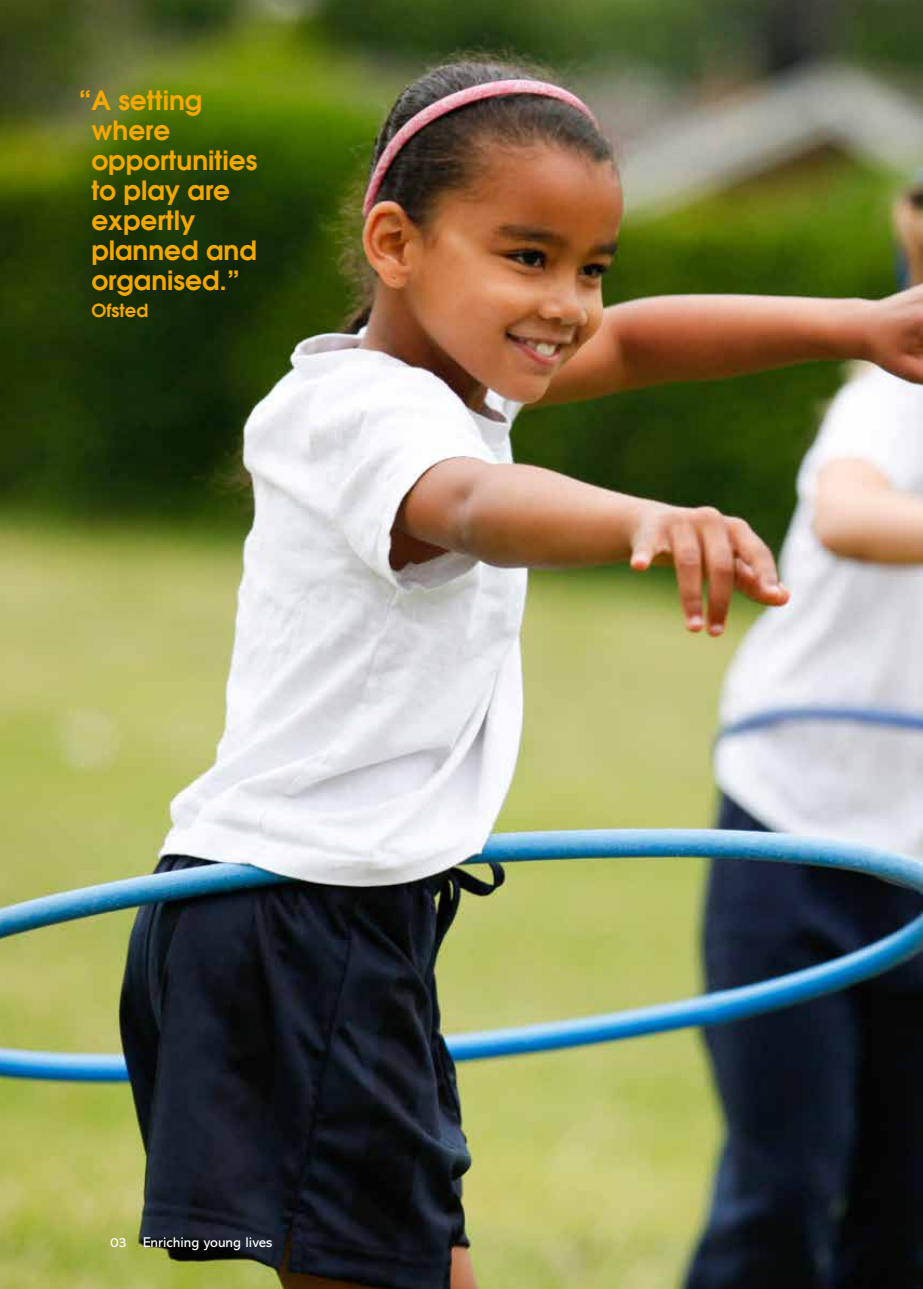
<style>
.page{position:relative;width:923px;height:1289px;background:#fff}
.page>*{position:absolute;margin:0;border:0;box-sizing:border-box;transform-origin:0 0}
.t1{font:600 26.4px/30px "Avant Garde";color:#f3a700}
.t2{font:600 18px "Avant Garde";color:#f3a700}
.t3{font:14.25px "Abadi";color:#fff}
.t4{font:13.5px "Abadi";color:#fff}
</style>
<div class="page">
<img style="left:0;top:0;width:923px;height:1288px">
<p class="t1" style="left:91px;top:85px;width:167px;text-indent:-13px">“A setting where opportunities to play are expertly planned and organised.”</p>
<p class="t2" style="left:91px;top:298px;width:58px">Ofsted</p>
<p class="t3" style="left:117px;top:1233px;width:157px">01 Enriching young lives</p>
<p class="t4" style="left:110px;top:1234px;width:18px">03</p>
</div>
